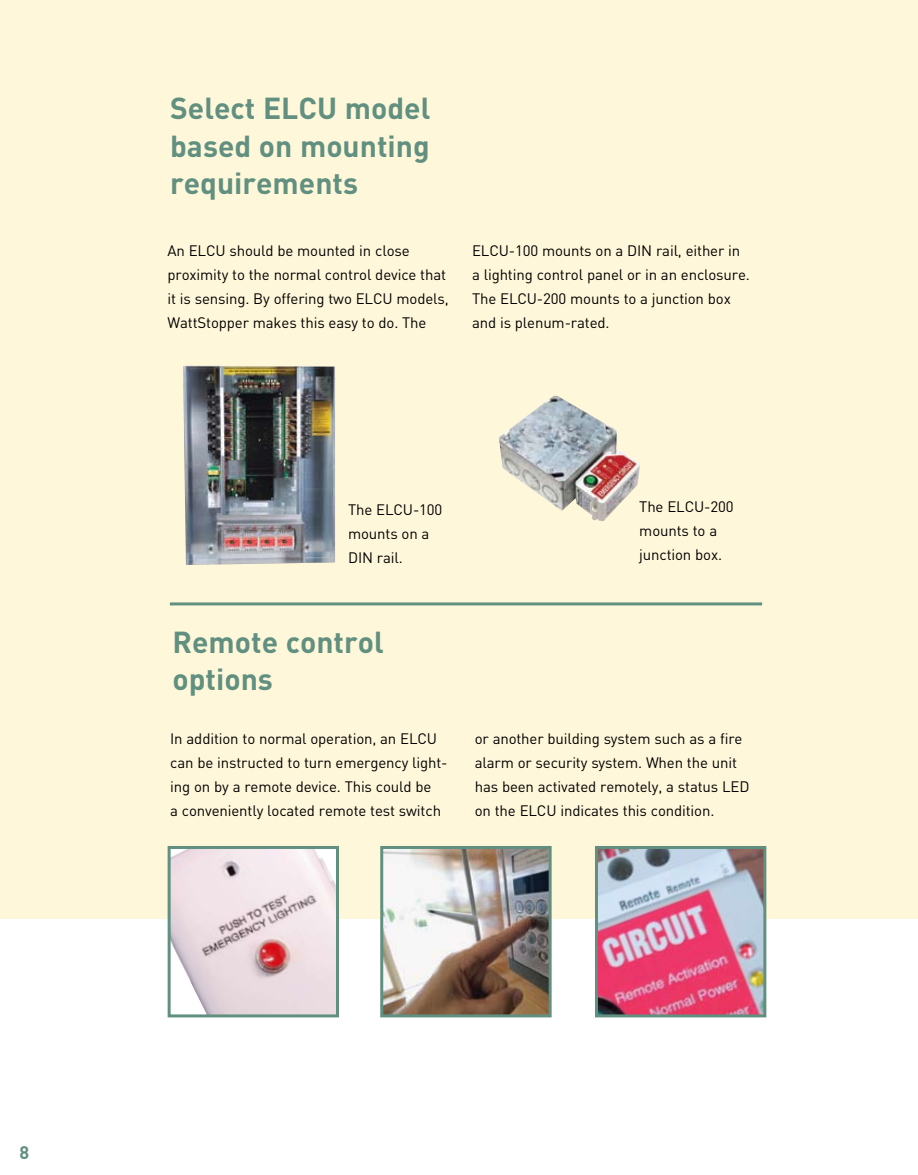
<style>
.page{position:relative;width:918px;height:1175px;background:#fff}
.page>*{position:absolute;margin:0;border:0;box-sizing:border-box;transform-origin:0 0}
.t1{font:700 30px/37.5px "DINOT";color:#619080;text-align:justify}
.t2{font:700 18px "DINOT";color:#619080}
.t3{font:15px/24px "DINOT";letter-spacing:-.01em;color:#000}
</style>
<div class="page">
<div style="left:0;top:0;width:918px;height:918px;background:#fff7da"></div>
<img style="left:384px;top:850px;width:164px;height:163px">
<div style="left:380px;top:846px;width:172px;height:171px;border:3px solid #619080"></div>
<img style="left:172px;top:850px;width:163px;height:163px">
<div style="left:168px;top:846px;width:171px;height:171px;border:3px solid #619080"></div>
<img style="left:499px;top:395px;width:141px;height:126px">
<img style="left:183px;top:365px;width:152px;height:200px">
<hr style="left:170px;top:602px;width:592px;height:3px;background:#619080">
<img style="left:599px;top:850px;width:163px;height:163px">
<div style="left:595px;top:846px;width:171px;height:171px;border:3px solid #619080"></div>
<p class="t2" style="left:20px;top:1140px;width:11px">8</p>
<h1 class="t1" style="left:170px;top:89px;width:262px">Select ELCU model based on mounting requirements</h1>
<p class="t3" style="left:168px;top:238px;width:283px">An ELCU should be mounted in close proximity to the normal control device that it is sensing. By offering two ELCU models, WattStopper makes this easy to do. The</p>
<p class="t3" style="left:472px;top:238px;width:279px">ELCU-100 mounts on a DIN rail, either in a lighting control panel or in an enclosure.<br>The ELCU-200 mounts to a junction box and is plenum-rated.</p>
<p class="t3" style="left:348px;top:496px;width:96px">The ELCU-100 mounts on a<br>DIN rail.</p>
<h1 class="t1" style="left:172px;top:622px;width:213px">Remote control options</h1>
<p class="t3" style="left:639px;top:494px;width:96px">The ELCU-200 mounts to a junction box.</p>
<p class="t3" style="left:170px;top:726px;width:279px">I n addition to normal operation, an ELCU can be instructed to turn emergency light&shy;ing on by a remote device. This could be<br>a conveniently located remote test switch</p>
<p class="t3" style="left:475px;top:726px;width:276px">or another building system such as a fire alarm or security system. When the unit has been activated remotely, a status LED on the ELCU indicates this condition.</p>
</div>
